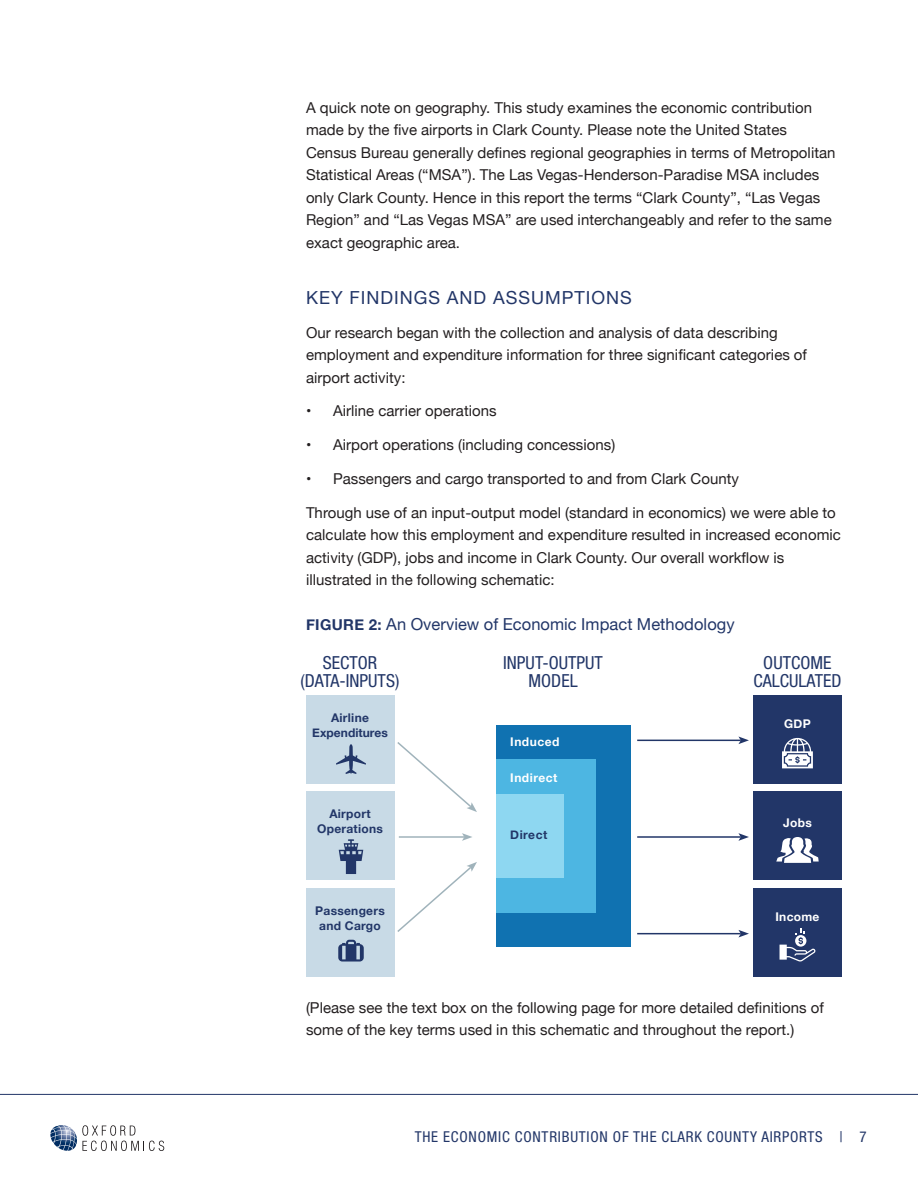
<style>
.page{position:relative;width:918px;height:1188px;background:#fff}
.page>*{position:absolute;margin:0;border:0;box-sizing:border-box;transform-origin:0 0}
.Figure_Text{font:condensed 18px/18.8px "Helvetica Neue LT Std";color:#223668;text-align:center}
.Heading_2{font:18px "Helvetica Neue";letter-spacing:.055em;color:#223668}
.Figure_Title{font:16.5px "Helvetica Neue";letter-spacing:.005em;color:#223668}
.t1{font:15px/22.5px "Helvetica Neue";letter-spacing:.005em;color:#231f20}
.t2{font:condensed 15px "Helvetica Neue LT Std";letter-spacing:.05em;color:#223668}
.Figure_Text-2{font:700 12px/15px "Helvetica Neue";letter-spacing:.025em;color:#223668;text-align:center}
.Figure_Text-3{font:700 12px "Helvetica Neue";letter-spacing:.045em;color:#fff}
.Figure_Text-4{font:700 12px/15px "Helvetica Neue";letter-spacing:.005em;color:#223668;text-align:center}
.s1{font-weight:700;font-size:15px}
</style>
<div class="page">
<svg style="left:50px;top:1125px;width:114px;height:26px"></svg>
<hr style="left:0;top:1094px;width:918px;height:1px;background:#223668">
<div style="left:306px;top:695px;width:88px;height:88px;background:#c8dae6"></div>
<div style="left:306px;top:792px;width:88px;height:88px;background:#c8dae6"></div>
<div style="left:306px;top:888px;width:88px;height:88px;background:#c8dae6"></div>
<div style="left:753px;top:695px;width:89px;height:88px;background:#223668"></div>
<div style="left:753px;top:792px;width:89px;height:88px;background:#223668"></div>
<div style="left:753px;top:888px;width:89px;height:88px;background:#223668"></div>
<svg style="left:397px;top:862px;width:80px;height:70px"></svg>
<hr style="left:399px;top:836px;width:65px;height:2px;background:#a0b3bb">
<svg style="left:462px;top:833px;width:10px;height:8px"></svg>
<svg style="left:397px;top:742px;width:80px;height:70px"></svg>
<hr style="left:637px;top:836px;width:104px;height:2px;background:#223668">
<svg style="left:738px;top:833px;width:11px;height:8px"></svg>
<hr style="left:637px;top:740px;width:104px;height:1px;background:#223668">
<svg style="left:738px;top:736px;width:11px;height:8px"></svg>
<hr style="left:637px;top:933px;width:104px;height:1px;background:#223668">
<svg style="left:738px;top:930px;width:11px;height:8px"></svg>
<svg style="left:338px;top:940px;width:26px;height:22px"></svg>
<svg style="left:336px;top:744px;width:30px;height:30px"></svg>
<svg style="left:776px;top:837px;width:43px;height:26px"></svg>
<svg style="left:782px;top:738px;width:31px;height:30px"></svg>
<svg style="left:780px;top:929px;width:35px;height:33px"></svg>
<svg style="left:339px;top:839px;width:24px;height:35px"></svg>
<div style="left:496px;top:725px;width:135px;height:221px;background:#1072b1"></div>
<div style="left:496px;top:759px;width:100px;height:154px;background:#4db6e2"></div>
<div style="left:496px;top:794px;width:67px;height:84px;background:#8ed7f1"></div>
<p class="t1" style="left:306px;top:97px;width:531px">A quick note on geography. This study examines the economic contribution made by the five airports in Clark County. Please note the United States Census Bureau generally defines regional geographies in terms of Metropolitan Statistical Areas (“MSA”). The Las Vegas-Henderson-Paradise MSA includes only Clark County. Hence in this report the terms “Clark County”, “Las Vegas Region” and “Las Vegas MSA” are used interchangeably and refer to the same exact geographic area.</p>
<p class="Heading_2" style="left:306px;top:284px;width:327px">KEY FINDINGS AND ASSUMPTIONS</p>
<p class="t1" style="left:306px;top:322px;width:503px">Our research began with the collection and analysis of data describing employment and expenditure information for three significant categories of airport activity:</p>
<p class="t1" style="left:306px;top:401px;width:192px">• Airline carrier operations</p>
<p class="t1" style="left:306px;top:434px;width:311px">• Airport operations (including concessions)</p>
<p class="t1" style="left:306px;top:468px;width:435px">• Passengers and cargo transported to and from Clark County</p>
<p class="t1" style="left:306px;top:502px;width:536px">Through use of an input-output model (standard in economics) we were able to calculate how this employment and expenditure resulted in increased economic activity (GDP), jobs and income in Clark County. Our overall workflow is illustrated in the following schematic:</p>
<p class="Figure_Title" style="left:306px;top:612px;width:430px"><span class="s1">FIGURE 2:</span> An Overview of Economic Impact Methodology</p>
<p class="Figure_Text" style="left:301px;top:653px;width:100px">SECTOR (DATA-INPUTS)</p>
<p class="Figure_Text" style="left:503px;top:653px;width:101px">INPUT-OUTPUT<br>MODEL</p>
<p class="Figure_Text" style="left:753px;top:653px;width:90px">OUTCOME<br>CALCULATED</p>
<p class="Figure_Text-4" style="left:312px;top:710px;width:77px">Airline<br>Expenditures</p>
<p class="Figure_Text-2" style="left:317px;top:806px;width:67px">Airport<br>Operations</p>
<p class="Figure_Text-2" style="left:315px;top:904px;width:71px">Passengers and Cargo</p>
<p class="Figure_Text-3" style="left:510px;top:732px;width:51px">Induced</p>
<p class="Figure_Text-3" style="left:510px;top:768px;width:49px">Indirect</p>
<p class="Figure_Text-2" style="left:510px;top:827px;width:39px">Direct</p>
<p class="Figure_Text-3" style="left:784px;top:714px;width:28px">GDP</p>
<p class="Figure_Text-3" style="left:783px;top:813px;width:30px">Jobs</p>
<p class="Figure_Text-3" style="left:775px;top:907px;width:46px">Income</p>
<p class="t1" style="left:306px;top:997px;width:519px">(Please see the text box on the following page for more detailed definitions of some of the key terms used in this schematic and throughout the report.)</p>
<p class="t2" style="left:415px;top:1128px;width:453px">THE ECONOMIC CONTRIBUTION OF THE CLARK COUNTY AIRPORTS | 7</p>
</div>
